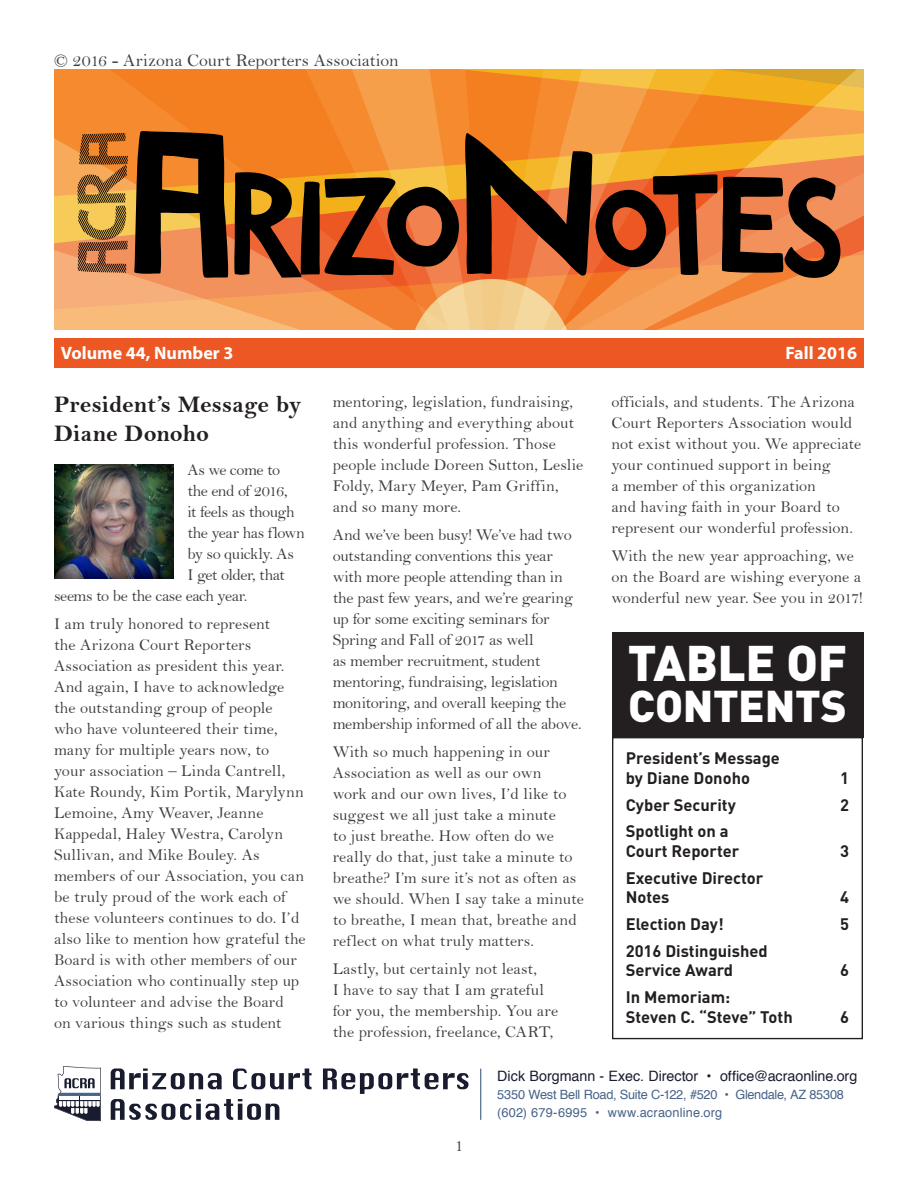
<style>
.page{position:relative;width:918px;height:1188px;background:#fff}
.page>*{position:absolute;margin:0;border:0;box-sizing:border-box;transform-origin:0 0}
.t1{font:900 49.35px "DIN";letter-spacing:-.01em;color:#fff}
.t2{font:900 43.95px "DIN";letter-spacing:-.005em;color:#fff}
.Header_1{font:24px/28.5px "Bell MT Bold";letter-spacing:.005em;color:#231f20}
.page{font:18px "Bell";color:#3e3e3f}
.t3{font:700 18px "Myriad Pro";color:#fff}
.small_body{font:16.5px/21px "Bell";color:#3e3e3f}
.small_body-2{font:16.5px/21px "Bell";letter-spacing:-.02em;color:#3e3e3f}
.TOC_AZ{font:700 16.5px/19.8px "DIN";color:#231f20}
.small_body-3{font:16.5px "Bell";letter-spacing:-.03em;color:#3e3e3f}
.small_body-4{font:16.5px "Bell";letter-spacing:-.025em;color:#3e3e3f}
.t4{font:14.25px "Helvetica";letter-spacing:-.005em;color:#191c2f}
.t5{font:12.75px/18.1px "Helvetica";letter-spacing:-.015em;color:#476388}
</style>
<div class="page">
<svg style="left:54px;top:1066px;width:47px;height:55px"></svg>
<svg style="left:111px;top:1068px;width:111px;height:21px"></svg>
<svg style="left:233px;top:1068px;width:79px;height:21px"></svg>
<svg style="left:323px;top:1068px;width:146px;height:26px"></svg>
<svg style="left:111px;top:1099px;width:168px;height:21px"></svg>
<hr style="left:480px;top:1069px;width:1px;height:51px;background:#476388">
<svg style="left:54px;top:69px;width:443px;height:62px;background:#f4882c"></svg>
<svg style="left:497px;top:69px;width:367px;height:62px;background:#f39b30"></svg>
<svg style="left:54px;top:131px;width:810px;height:199px;background:#b16e35"></svg>
<div style="left:54px;top:338px;width:810px;height:29px;background:#ed5724"></div>
<div style="left:612px;top:737px;width:251px;height:302px;border:1px solid #231f20"></div>
<div style="left:612px;top:632px;width:251px;height:106px;background:#231f20"></div>
<img style="left:54px;top:465px;width:120px;height:114px">
<p class="page" style="left:54px;top:50px;width:346px">© 2016 - Arizona Court Reporters Association</p>
<p class="t3" style="left:61px;top:342px;width:174px">Volume 44, Number 3</p>
<p class="t3" style="left:785px;top:342px;width:73px">Fall 2016</p>
<p class="Header_1" style="left:54px;top:390px;width:249px">President’s Message by<br>Diane Donoho</p>
<p class="small_body-4" style="left:187px;top:460px;width:94px">As we come to</p>
<p class="small_body-3" style="left:187px;top:481px;width:102px">the end of 2016,</p>
<p class="small_body-3" style="left:187px;top:502px;width:109px">it feels as though</p>
<p class="small_body-4" style="left:187px;top:523px;width:119px">the year has flown</p>
<p class="small_body-3" style="left:187px;top:544px;width:108px">by so quickly. As</p>
<p class="small_body-3" style="left:187px;top:565px;width:99px">I get older, that</p>
<p class="small_body-2" style="left:54px;top:586px;width:195px">seems to be the case each year.</p>
<p class="small_body" style="left:54px;top:613px;width:253px">I am truly honored to represent<br>the Arizona Court Reporters Association as president this year.<br>And again, I have to acknowledge the outstanding group of people<br>who have volunteered their time, many for multiple years now, to<br>your association – Linda Cantrell, Kate Roundy, Kim Portik, Marylynn Lemoine, Amy Weaver, Jeanne Kappedal, Haley Westra, Carolyn Sullivan, and Mike Bouley. As members of our Association, you can be truly proud of the work each of these volunteers continues to do. I’d also like to mention how grateful the Board is with other members of our Association who continually step up to volunteer and advise the Board<br>on various things such as student</p>
<p class="small_body" style="left:333px;top:392px;width:252px">mentoring, legislation, fundraising, and anything and everything about this wonderful profession. Those people include Doreen Sutton, Leslie<br>Foldy, Mary Meyer, Pam Griffin, and so many more.</p>
<p class="small_body-2" style="left:333px;top:524px;width:251px">And we’ve been busy! We’ve had two outstanding conventions this year with more people attending than in the past few years, and we’re gearing up for some exciting seminars for Spring and Fall of 2017 as well<br>as member recruitment, student mentoring, fundraising, legislation monitoring, and overall keeping the membership informed of all the above.</p>
<p class="small_body" style="left:333px;top:741px;width:253px">With so much happening in our<br>Association as well as our own<br>work and our own lives, I’d like to suggest we all just take a minute<br>to just breathe. How often do we really do that, just take a minute to breathe? I’m sure it’s not as often as we should. When I say take a minute to breathe, I mean that, breathe and reflect on what truly matters.</p>
<p class="small_body" style="left:333px;top:958px;width:227px">Lastly, but certainly not least,<br>I have to say that I am grateful for you, the membership. You are the profession, freelance, CART,</p>
<p class="small_body" style="left:611px;top:392px;width:251px">officials, and students. The Arizona Court Reporters Association would not exist without you. We appreciate your continued support in being<br>a member of this organization<br>and having faith in your Board to represent our wonderful profession.</p>
<p class="small_body" style="left:611px;top:545px;width:253px">With the new year approaching, we on the Board are wishing everyone a wonderful new year. See you in 2017!</p>
<p class="t1" style="left:628px;top:630px;width:221px">TABLE OF</p>
<p class="t2" style="left:628px;top:677px;width:220px">CONTENTS</p>
<p class="TOC_AZ" style="left:626px;top:748px;width:156px">President’s Message by Diane Donoho</p>
<p class="TOC_AZ" style="left:840px;top:768px;width:10px">1</p>
<p class="TOC_AZ" style="left:626px;top:794px;width:112px">Cyber Security</p>
<p class="TOC_AZ" style="left:840px;top:794px;width:10px">2</p>
<p class="TOC_AZ" style="left:626px;top:821px;width:115px">Spotlight on a<br>Court Reporter</p>
<p class="TOC_AZ" style="left:840px;top:841px;width:10px">3</p>
<p class="TOC_AZ" style="left:626px;top:867px;width:139px">Executive Director<br>Notes</p>
<p class="TOC_AZ" style="left:840px;top:887px;width:10px">4</p>
<p class="TOC_AZ" style="left:626px;top:913px;width:100px">Election Day!</p>
<p class="TOC_AZ" style="left:840px;top:913px;width:10px">5</p>
<p class="TOC_AZ" style="left:626px;top:940px;width:144px">2016 Distinguished<br>Service Award</p>
<p class="TOC_AZ" style="left:840px;top:960px;width:10px">6</p>
<p class="TOC_AZ" style="left:626px;top:986px;width:169px">In Memoriam:<br>Steven C. “Steve” Toth</p>
<p class="TOC_AZ" style="left:840px;top:1006px;width:10px">6</p>
<p class="page" style="left:454px;top:1134px;width:10px">1</p>
<p class="t4" style="left:497px;top:1065px;width:362px">Dick Borgmann - Exec. Director • office@acraonline.org</p>
<p class="t5" style="left:497px;top:1086px;width:348px">5350 West Bell Road, Suite C-122, #520 • Glendale, AZ 85308 (602) 679-6995 • www.acraonline.org</p>
</div>
